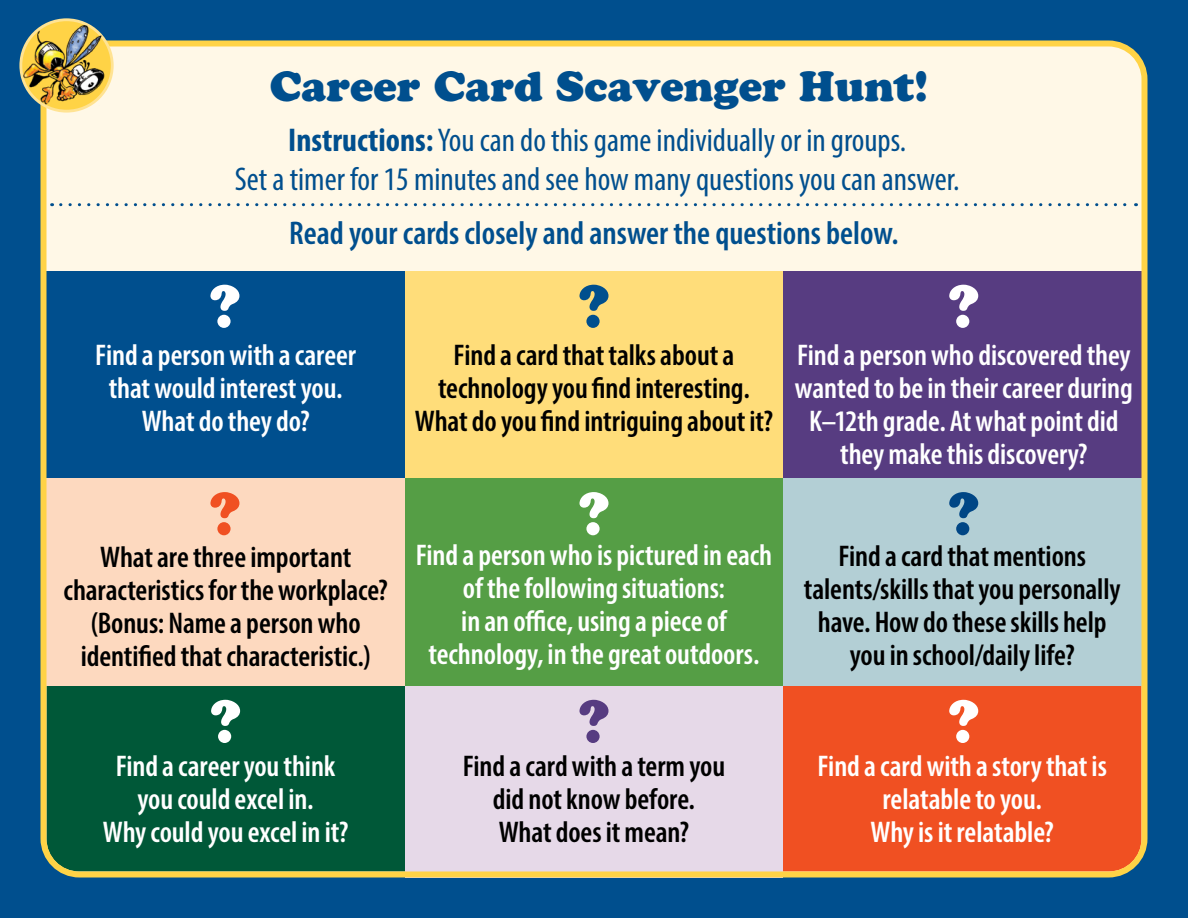
<style>
.page{position:relative;width:1188px;height:918px;background:#004f8e}
.page>*{position:absolute;margin:0;border:0;box-sizing:border-box;transform-origin:0 0}
.text{font:42px "Cooper Black Std";color:#004f8e}
.text-2{font:condensed 33px/39px "Myriad Pro";color:#004f8e;text-align:center}
.text-3{font:600 condensed 33px "Myriad Pro";color:#004f8e}
.bullets{font:600 condensed 30px/33px "Myriad Pro";letter-spacing:-.005em;color:#fff;text-align:center}
.text-4{font:600 condensed 30px/33px "Myriad Pro";letter-spacing:-.005em;color:#000;text-align:center}
.text-5{font:600 condensed 30px/33px "Myriad Pro";letter-spacing:-.005em;color:#fff;text-align:center}
.bullets-2{font:600 condensed 30px/33px "Myriad Pro";letter-spacing:-.005em;color:#000;text-align:center}
.s1{font-weight:700}
</style>
<div class="page">
<div style="left:44px;top:44px;width:1100px;height:830px;background:#fff8e7;border-radius:36px"></div>
<svg style="left:61px;top:203px;width:1076px;height:3px"></svg>
<div style="left:45px;top:271px;width:360px;height:207px;background:#004f8e"></div>
<div style="left:405px;top:271px;width:378px;height:207px;background:#ffdd7a"></div>
<div style="left:783px;top:271px;width:361px;height:207px;background:#573c81"></div>
<div style="left:47px;top:686px;width:358px;height:185px;background:#005838"></div>
<div style="left:783px;top:686px;width:358px;height:185px;background:#f05022"></div>
<div style="left:46px;top:478px;width:359px;height:208px;background:#fdd9bf"></div>
<div style="left:405px;top:478px;width:378px;height:208px;background:#559e45"></div>
<div style="left:405px;top:686px;width:378px;height:192px;background:#e6d9e8"></div>
<div style="left:783px;top:478px;width:361px;height:208px;background:#b3cfd5"></div>
<svg style="left:210px;top:285px;width:29px;height:43px"></svg>
<svg style="left:210px;top:492px;width:29px;height:43px"></svg>
<svg style="left:211px;top:700px;width:29px;height:43px"></svg>
<svg style="left:579px;top:285px;width:30px;height:43px"></svg>
<svg style="left:949px;top:285px;width:29px;height:43px"></svg>
<svg style="left:579px;top:700px;width:30px;height:43px"></svg>
<svg style="left:579px;top:492px;width:30px;height:43px"></svg>
<svg style="left:949px;top:492px;width:29px;height:43px"></svg>
<svg style="left:949px;top:700px;width:29px;height:43px"></svg>
<div style="left:40px;top:40px;width:1108px;height:838px;border:6px solid #ffd346;border-radius:36px"></div>
<svg style="left:21px;top:20px;width:91px;height:91px"></svg>
<div style="left:19px;top:18px;width:95px;height:95px;border:3px solid #ffe393;border-radius:50%"></div>
<img style="left:22px;top:26px;width:92px;height:80px">
<p class="text" style="left:270px;top:61px;width:660px">Career Card Scavenger Hunt!</p>
<p class="text-2" style="left:235px;top:120px;width:726px"><span class="s1">Instructions:</span> You can do this game individually or in groups.<br>Set a timer for 15 minutes and see how many questions you can answer.</p>
<p class="text-3" style="left:289px;top:213px;width:611px">Read your cards closely and answer the questions below.</p>
<p class="text-5" style="left:95px;top:338px;width:262px">Find a person with a career that would interest you.<br>What do they do?</p>
<p class="text-4" style="left:415px;top:338px;width:360px">Find a card that talks about a technology you find interesting.<br>What do you find intriguing about it?</p>
<p class="bullets" style="left:795px;top:338px;width:339px">Find a person who discovered they wanted to be in their career during<br>K–12th grade. At what point did they make this discovery?</p>
<p class="bullets-2" style="left:64px;top:540px;width:326px">What are three important characteristics for the workplace? (Bonus: Name a person who identified that characteristic.)</p>
<p class="bullets" style="left:416px;top:538px;width:358px">Find a person who is pictured in each of the following situations:<br>in an office, using a piece of technology, in the great outdoors.</p>
<p class="text-4" style="left:804px;top:539px;width:318px">Find a card that mentions talents/skills that you personally have. How do these skills help you in school/daily life?</p>
<p class="text-5" style="left:103px;top:749px;width:247px">Find a career you think you could excel in.<br>Why could you excel in it?</p>
<p class="text-4" style="left:463px;top:749px;width:264px">Find a card with a term you did not know before.<br>What does it mean?</p>
<p class="bullets" style="left:818px;top:749px;width:291px">Find a card with a story that is relatable to you.<br>Why is it relatable?</p>
</div>
